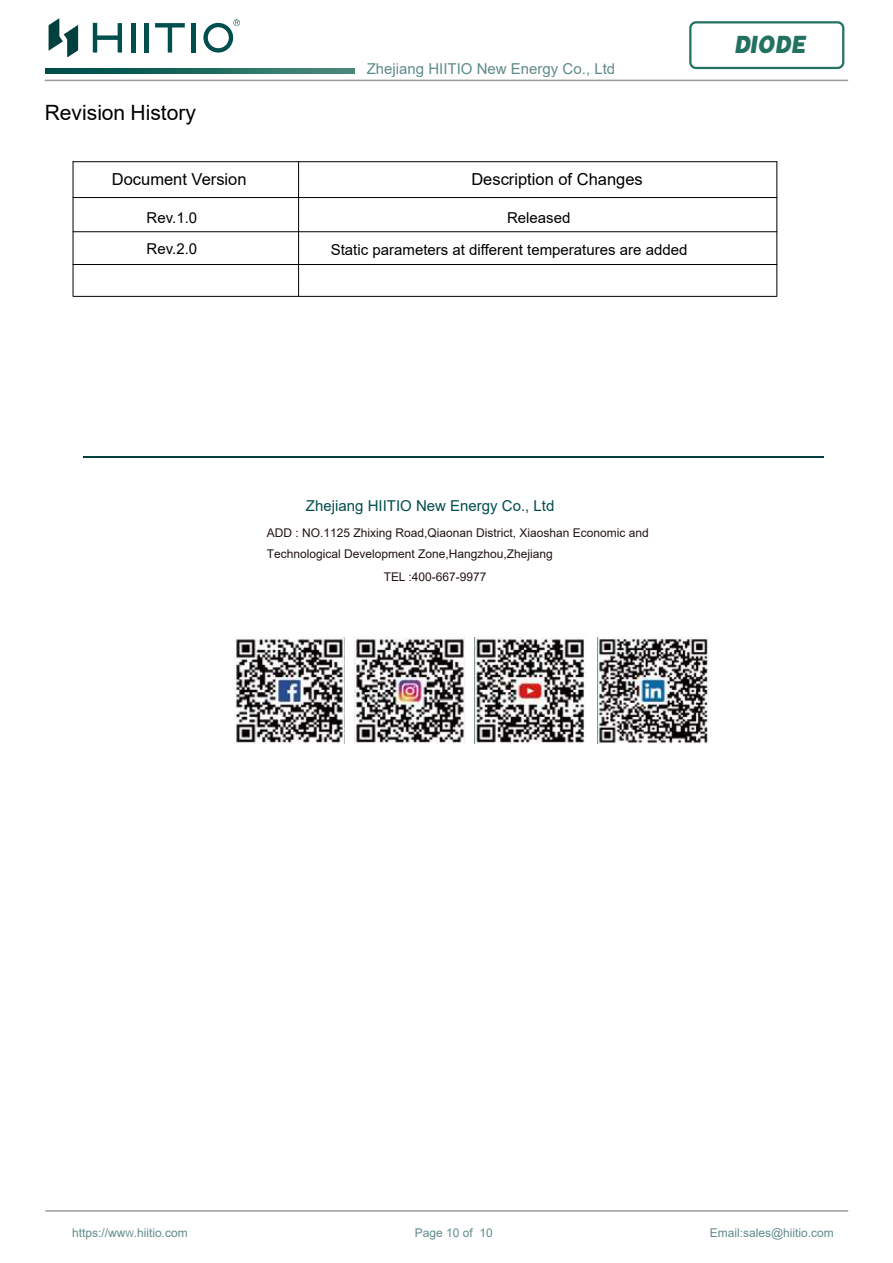
<style>
.page{position:relative;width:893px;height:1263px;background:#fff}
.page>*{position:absolute;margin:0;border:0;box-sizing:border-box;transform-origin:0 0}
.t1{font:24px "HGF9 X CNKI";color:#237261;scale:.86 1}
.t2{font:21.15px "Arial";color:#000}
.t3{font:16.5px "Arial";color:#000}
.t4{font:15px/31.8px "Arial";color:#000}
.t5{font:15px "Arial";color:#5f8b8a}
.t6{font:15px "Arial";color:#004d4d}
.t7{font:12px/21px "Arial";color:#211513}
.t8{font:12px "Arial";color:#5f8b8a}
.s1{font-size:9px}
</style>
<div class="page">
<hr style="left:73px;top:161px;width:704px;height:1px;background:#000">
<hr style="left:73px;top:197px;width:704px;height:1px;background:#000">
<hr style="left:73px;top:231px;width:704px;height:1px;background:#000">
<hr style="left:73px;top:264px;width:704px;height:1px;background:#000">
<hr style="left:73px;top:296px;width:704px;height:1px;background:#000">
<hr style="left:73px;top:161px;width:1px;height:135px;background:#000">
<hr style="left:298px;top:161px;width:1px;height:135px;background:#000">
<hr style="left:776px;top:161px;width:1px;height:135px;background:#000">
<svg style="left:46px;top:68px;width:308px;height:6px;background:#1f6a60"></svg>
<hr style="left:45px;top:1210px;width:803px;height:2px;background:#9a9a9c">
<hr style="left:45px;top:80px;width:803px;height:1px;background:#9a9a9c">
<div style="left:689px;top:21px;width:155px;height:48px;border:2px solid #237261;border-radius:6px"></div>
<hr style="left:192px;top:23px;width:4px;height:30px;background:#004e4e">
<hr style="left:131px;top:23px;width:4px;height:30px;background:#004e4e">
<svg style="left:93px;top:23px;width:29px;height:30px"></svg>
<div style="left:144px;top:23px;width:5px;height:30px;background:#004e4e"></div>
<svg style="left:155px;top:23px;width:30px;height:30px"></svg>
<svg style="left:203px;top:19px;width:37px;height:34px"></svg>
<svg style="left:49px;top:19px;width:29px;height:38px"></svg>
<hr style="left:83px;top:456px;width:741px;height:2px;background:#00403e">
<img style="left:234px;top:637px;width:111px;height:106px">
<img style="left:354px;top:637px;width:111px;height:106px">
<img style="left:598px;top:637px;width:111px;height:106px">
<img style="left:475px;top:637px;width:111px;height:106px">
<h2 class="t2" style="left:45px;top:98px;width:153px">Revision History</h2>
<p class="t5" style="left:367px;top:58px;width:250px">Zhejiang HIITIO New Energy Co., Ltd</p>
<h3 class="t3" style="left:112px;top:168px;width:136px">Document Version</h3>
<h3 class="t3" style="left:471px;top:168px;width:173px">Description of Changes</h3>
<p class="t4" style="left:147px;top:201px;width:52px">Rev.1.0<br>Rev.2.0</p>
<p class="t4" style="left:331px;top:201px;width:358px;text-indent:176px">Released<br>Static parameters at different temperatures are added</p>
<h1 class="t1" style="left:733px;top:26px;width:85px">DIODE</h1>
<p class="t6" style="left:306px;top:496px;width:250px">Zhejiang HIITIO New Energy Co., Ltd</p>
<p class="t7" style="left:267px;top:522px;width:384px">ADD : NO.1125 Zhixing Road,Qiaonan District, Xiaoshan Economic and<br>Technological Development Zone,Hangzhou,Zhejiang</p>
<p class="t7" style="left:384px;top:566px;width:104px">TEL :400-667-9977</p>
<p class="t8" style="left:72px;top:1225px;width:117px">https://ww<span class="s1">W</span>.hiitio.com</p>
<p class="t8" style="left:415px;top:1225px;width:80px">Page 10 of 10</p>
<p class="t8" style="left:710px;top:1225px;width:126px">Email:sales@hiitio.com</p>
</div>
